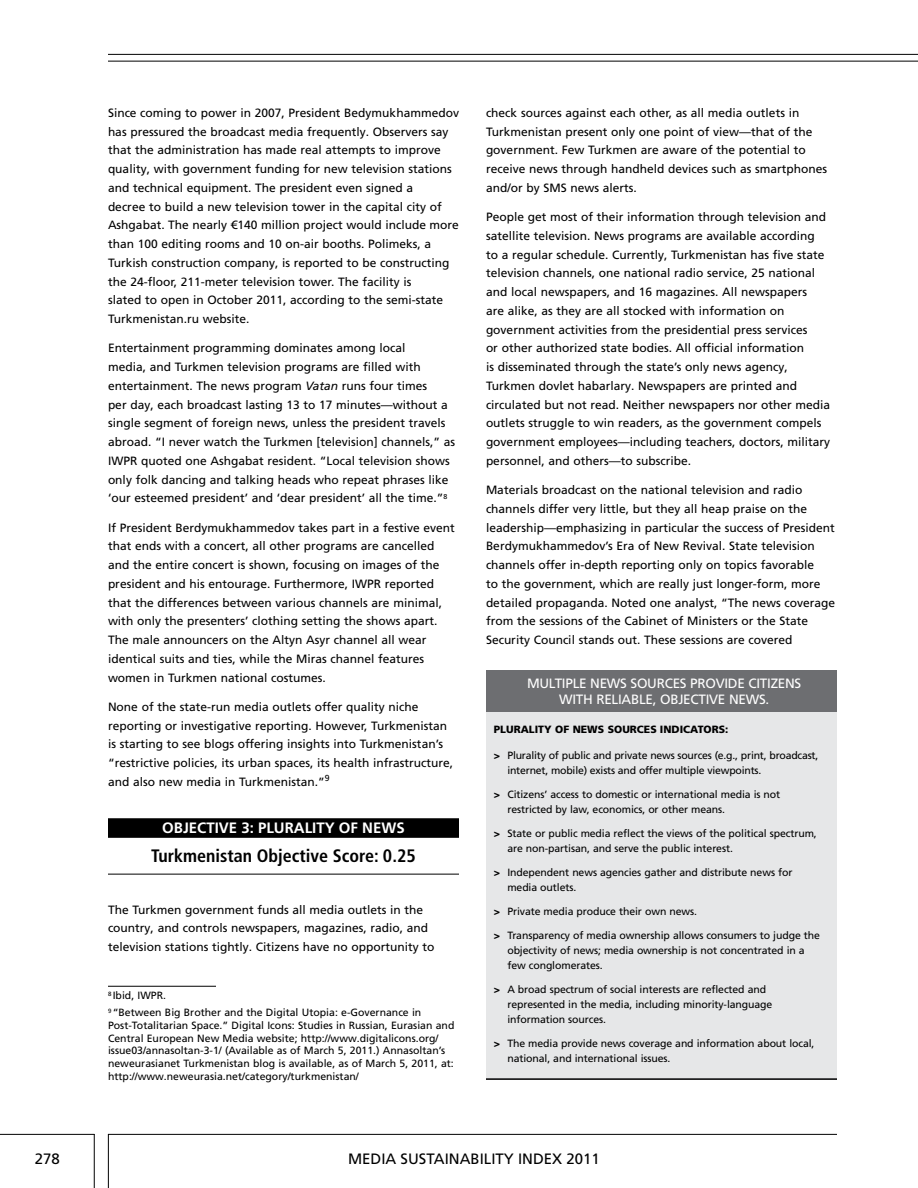
<style>
.page{position:relative;width:918px;height:1188px;background:#fff}
.page>*{position:absolute;margin:0;border:0;box-sizing:border-box;transform-origin:0 0}
.t1{font:700 condensed 18px "Frutiger LT Std";color:#000}
.t2{font:15px "Frutiger LT Pro";color:#000}
.t3{font:700 15px "Frutiger LT Pro";color:#fff}
.t4{font:13.5px/16.5px "Frutiger LT Std";letter-spacing:-.02em;color:#fff;text-align:center}
.t5{font:12px/18.8px "Frutiger LT Pro";color:#000}
.t6{font:10.5px/15px "Frutiger LT Std";letter-spacing:-.01em;color:#000}
.t7{font:10.5px/12.8px "Frutiger LT Pro";color:#000}
.t8{font:900 10.5px "Frutiger LT Std";color:#000}
.s1{font-style:italic}
.s2{font-weight:900}
</style>
<div class="page">
<hr style="left:108px;top:1134px;width:729px;height:1px;background:#000">
<hr style="left:0;top:1134px;width:94px;height:1px;background:#000">
<hr style="left:94px;top:1134px;width:1px;height:54px;background:#000">
<hr style="left:108px;top:1134px;width:1px;height:54px;background:#000">
<hr style="left:108px;top:61px;width:810px;height:1px;background:#000">
<hr style="left:108px;top:54px;width:810px;height:1px;background:#000">
<div style="left:108px;top:818px;width:351px;height:15px;background:#000"></div>
<div style="left:108px;top:832px;width:351px;height:6px;background:#000"></div>
<hr style="left:108px;top:874px;width:351px;height:1px;background:#000">
<hr style="left:108px;top:986px;width:108px;height:1px;background:#000">
<div style="left:486px;top:704px;width:351px;height:376px;background:#e6e7e8"></div>
<div style="left:486px;top:670px;width:351px;height:42px;background:#6d6e71"></div>
<hr style="left:486px;top:1078px;width:351px;height:2px;background:#000">
<p class="t5" style="left:108px;top:104px;width:353px">Since coming to power in 2007, President Bedymukhammedov has pressured the broadcast media frequently. Observers say that the administration has made real attempts to improve quality, with government funding for new television stations and technical equipment. The president even signed a<br>decree to build a new television tower in the capital city of Ashgabat. The nearly €140 million project would include more than 100 editing rooms and 10 on-air booths. Polimeks, a Turkish construction company, is reported to be constructing the 24-floor, 211-meter television tower. The facility is<br>slated to open in October 2011, according to the semi-state Turkmenistan.ru website.</p>
<p class="t5" style="left:108px;top:339px;width:349px">Entertainment programming dominates among local<br>media, and Turkmen television programs are filled with entertainment. The news program <span class="s1">Vatan</span> runs four times<br>per day, each broadcast lasting 13 to 17 minutes—without a single segment of foreign news, unless the president travels abroad. “I never watch the Turkmen [television] channels,” as IWPR quoted one Ashgabat resident. “Local television shows only folk dancing and talking heads who repeat phrases like ‘our esteemed president’ and ‘dear president’ all the time.”<sup>8</sup></p>
<p class="t5" style="left:108px;top:518px;width:348px">If President Berdymukhammedov takes part in a festive event that ends with a concert, all other programs are cancelled and the entire concert is shown, focusing on images of the president and his entourage. Furthermore, IWPR reported that the differences between various channels are minimal, with only the presenters’ clothing setting the shows apart.<br>The male announcers on the Altyn Asyr channel all wear identical suits and ties, while the Miras channel features women in Turkmen national costumes.</p>
<p class="t5" style="left:108px;top:697px;width:347px">None of the state-run media outlets offer quality niche reporting or investigative reporting. However, Turkmenistan is starting to see blogs offering insights into Turkmenistan’s “restrictive policies, its urban spaces, its health infrastructure, and also new media in Turkmenistan.”<sup>9</sup></p>
<p class="t3" style="left:162px;top:819px;width:21px">OBJECTIVE</p>
<p class="t3" style="left:241px;top:819px;width:35px">3: PLURALITY</p>
<p class="t3" style="left:339px;top:819px;width:66px">OF NEWS</p>
<h1 class="t1" style="left:151px;top:845px;width:266px">Turkmenistan Objective Score: 0.25</h1>
<p class="t5" style="left:108px;top:900px;width:328px">The Turkmen government funds all media outlets in the country, and controls newspapers, magazines, radio, and television stations tightly. Citizens have no opportunity to</p>
<p class="t7" style="left:108px;top:987px;width:315px;line-height:17.2px"><sup>8</sup> Ibid, IWPR.<br><sup>9</sup> “Between Big Brother and the Digital Utopia: e-Governance in</p>
<p class="t7" style="left:108px;top:1019px;width:348px">Post-Totalitarian Space.” Digital Icons: Studies in Russian, Eurasian and Central European New Media website; http://www.digitalicons.org/ issue03/annasoltan-3-1/ (Available as of March 5, 2011.) Annasoltan’s neweurasianet Turkmenistan blog is available, as of March 5, 2011, at: http://www.neweurasia.net/category/turkmenistan/</p>
<p class="t5" style="left:486px;top:104px;width:343px">check sources against each other, as all media outlets in Turkmenistan present only one point of view—that of the government. Few Turkmen are aware of the potential to receive news through handheld devices such as smartphones and/or by SMS news alerts.</p>
<p class="t5" style="left:486px;top:208px;width:346px">People get most of their information through television and satellite television. News programs are available according<br>to a regular schedule. Currently, Turkmenistan has five state television channels, one national radio service, 25 national and local newspapers, and 16 magazines. All newspapers<br>are alike, as they are all stocked with information on government activities from the presidential press services<br>or other authorized state bodies. All official information<br>is disseminated through the state’s only news agency, Turkmen dovlet habarlary. Newspapers are printed and circulated but not read. Neither newspapers nor other media outlets struggle to win readers, as the government compels government employees—including teachers, doctors, military personnel, and others—to subscribe.</p>
<p class="t5" style="left:486px;top:481px;width:351px">Materials broadcast on the national television and radio channels differ very little, but they all heap praise on the leadership—emphasizing in particular the success of President Berdymukhammedov’s Era of New Revival. State television channels offer in-depth reporting only on topics favorable<br>to the government, which are really just longer-form, more detailed propaganda. Noted one analyst, “The news coverage from the sessions of the Cabinet of Ministers or the State Security Council stands out. These sessions are covered</p>
<p class="t4" style="left:527px;top:675px;width:276px">M ultiple news sources provide citizens with reliable, objective news.</p>
<p class="t8" style="left:494px;top:723px;width:236px">PLURALITY OF NEWS SOURCES INDICATORS:</p>
<p class="t6" style="left:507px;top:748px;width:313px;text-indent:-14px"><span class="s2">&gt;</span> Plurality of public and private news sources (e.g., print, broadcast, internet, mobile) exists and offer multiple viewpoints.</p>
<p class="t6" style="left:507px;top:787px;width:274px;text-indent:-14px"><span class="s2">&gt;</span> Citizens’ access to domestic or international media is not restricted by law, economics, or other means.</p>
<p class="t6" style="left:507px;top:826px;width:311px;text-indent:-14px"><span class="s2">&gt;</span> State or public media reflect the views of the political spectrum, are non-partisan, and serve the public interest.</p>
<p class="t6" style="left:507px;top:865px;width:287px;text-indent:-14px"><span class="s2">&gt;</span> I ndependent news agencies gather and distribute news for media outlets.</p>
<p class="t6" style="left:494px;top:904px;width:205px"><span class="s2">&gt;</span> Private media produce their own news.</p>
<p class="t6" style="left:507px;top:928px;width:314px;text-indent:-14px"><span class="s2">&gt;</span> Transparency of media ownership allows consumers to judge the objectivity of news; media ownership is not concentrated in a few conglomerates.</p>
<p class="t6" style="left:507px;top:982px;width:266px;text-indent:-14px"><span class="s2">&gt;</span> A broad spectrum of social interests are reflected and represented in the media, including minority-language information sources.</p>
<p class="t6" style="left:507px;top:1036px;width:309px;text-indent:-14px"><span class="s2">&gt;</span> The media provide news coverage and information about local, national, and international issues.</p>
<p class="t2" style="left:35px;top:1150px;width:27px">278</p>
<p class="t2" style="left:348px;top:1150px;width:253px">MEDIA SUSTAINABILITY INDEX 2011</p>
</div>
